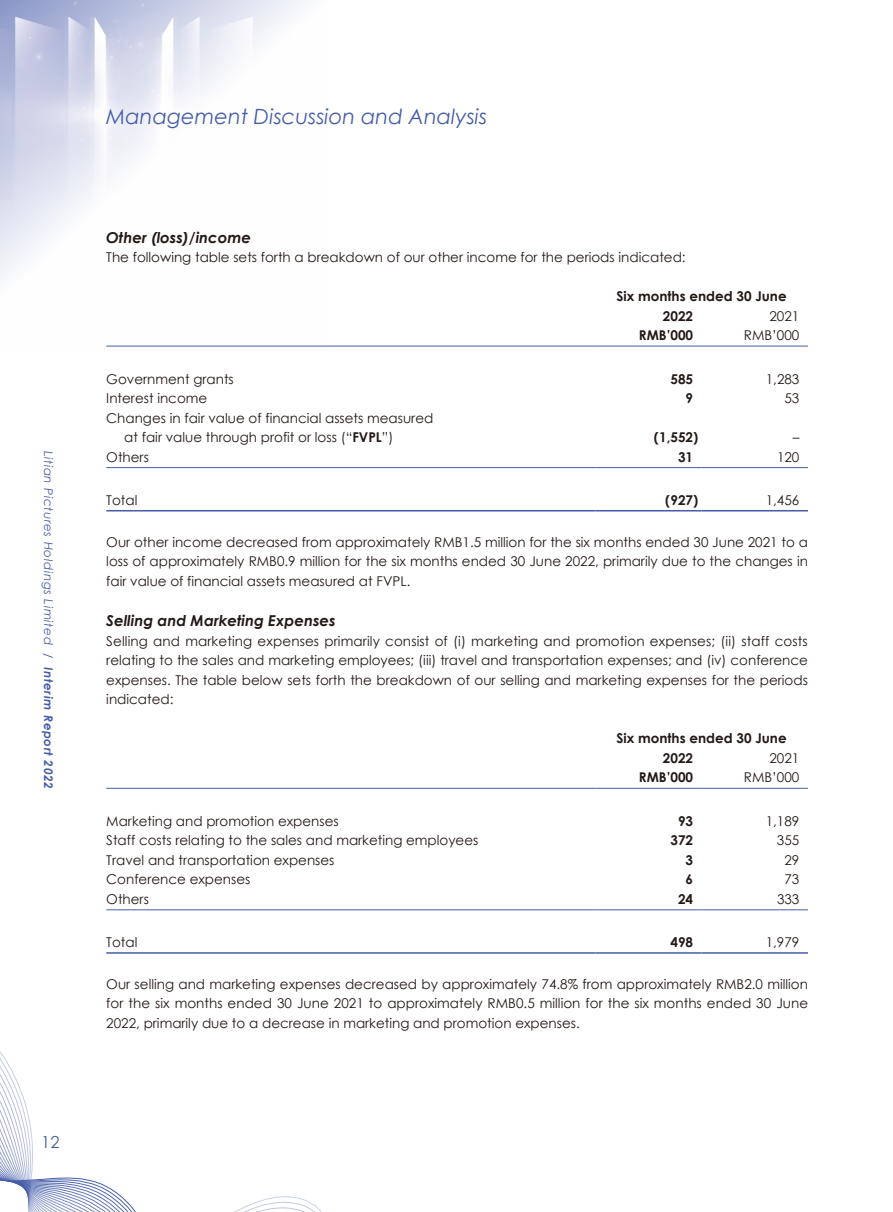
<style>
.page{position:relative;width:893px;height:1212px;background:#fff}
.page>*{position:absolute;margin:0;border:0;box-sizing:border-box;transform-origin:0 0}
.t1{font:italic 21px "Century Gothic";color:#455da9}
.t2{font:16.5px "Century Gothic";color:#455da9}
.t3{font:italic 700 15px "Century Gothic";color:#231916}
.t4{font:13.5px/19.5px "Century Gothic";color:#231916;text-align:justify}
.t5{font:700 13.5px/19.5px "Century Gothic";color:#231916}
.t6{font:italic 12px "Century Gothic";letter-spacing:.05em;color:#455da9}
.s1{font-weight:700}
</style>
<div class="page">
<svg style="left:0;top:1051px;width:322px;height:161px"></svg>
<svg style="left:0;top:0;width:399px;height:346px"></svg>
<hr style="left:106px;top:346px;width:489px;height:1px;background:#455da9">
<hr style="left:595px;top:346px;width:107px;height:1px;background:#455da9">
<hr style="left:702px;top:346px;width:106px;height:1px;background:#455da9">
<hr style="left:106px;top:467px;width:489px;height:1px;background:#455da9">
<hr style="left:595px;top:467px;width:107px;height:1px;background:#455da9">
<hr style="left:702px;top:467px;width:106px;height:1px;background:#455da9">
<hr style="left:106px;top:510px;width:489px;height:1px;background:#455da9">
<hr style="left:595px;top:510px;width:107px;height:1px;background:#455da9">
<hr style="left:702px;top:510px;width:106px;height:1px;background:#455da9">
<hr style="left:106px;top:788px;width:489px;height:1px;background:#455da9">
<hr style="left:595px;top:788px;width:107px;height:1px;background:#455da9">
<hr style="left:702px;top:788px;width:106px;height:1px;background:#455da9">
<hr style="left:106px;top:909px;width:489px;height:1px;background:#455da9">
<hr style="left:595px;top:909px;width:107px;height:1px;background:#455da9">
<hr style="left:702px;top:909px;width:106px;height:1px;background:#455da9">
<hr style="left:106px;top:952px;width:489px;height:2px;background:#455da9">
<hr style="left:595px;top:952px;width:107px;height:2px;background:#455da9">
<hr style="left:702px;top:952px;width:106px;height:2px;background:#455da9">
<p class="t6" style="left:57px;top:451px;width:340px;rotate:90deg">Litian Pictures Holdings Limited / <span class="s1">Interim Report 2022</span></p>
<p class="t2" style="left:41px;top:1130px;width:20px">12</p>
<h1 class="t1" style="left:106px;top:102px;width:382px">Management Discussion and Analysis</h1>
<p class="t3" style="left:106px;top:226px;width:146px">Other (loss)/income</p>
<p class="t4" style="left:106px;top:247px;width:581px">The following table sets forth a breakdown of our other income for the periods indicated:</p>
<p class="t5" style="left:663px;top:286px;width:125px;text-indent:-46px">Six months ended 30 June<br>2022</p>
<p class="t4" style="left:769px;top:306px;width:31px">2021</p>
<p class="t5" style="left:639px;top:325px;width:56px">RMB’000</p>
<p class="t4" style="left:744px;top:325px;width:57px">RMB’000</p>
<p class="t4" style="left:106px;top:369px;width:129px">Government grants</p>
<p class="t5" style="left:670px;top:368px;width:24px">585</p>
<p class="t4" style="left:766px;top:369px;width:35px">1,283</p>
<p class="t4" style="left:106px;top:388px;width:102px">Interest income</p>
<p class="t5" style="left:686px;top:388px;width:9px">9</p>
<p class="t4" style="left:784px;top:388px;width:16px">53</p>
<p class="t4" style="left:124px;top:408px;width:311px;text-indent:-18px">Changes in fair value of financial assets measured at fair value through profit or loss (“<span class="s1">FVPL</span>”)</p>
<p class="t5" style="left:654px;top:427px;width:46px">(1,552)</p>
<p class="t4" style="left:793px;top:427px;width:8px">–</p>
<p class="t4" style="left:106px;top:447px;width:44px">Others</p>
<p class="t5" style="left:678px;top:446px;width:17px">31</p>
<p class="t4" style="left:777px;top:447px;width:24px">120</p>
<p class="t4" style="left:106px;top:490px;width:33px">Total</p>
<p class="t5" style="left:665px;top:490px;width:34px">(927)</p>
<p class="t4" style="left:766px;top:490px;width:35px">1,456</p>
<p class="t4" style="left:106px;top:532px;width:703px">Our other income decreased from approximately RMB1.5 million for the six months ended 30 June 2021 to a loss of approximately RMB0.9 million for the six months ended 30 June 2022, primarily due to the changes in fair value of financial assets measured at FVPL.</p>
<p class="t3" style="left:106px;top:609px;width:231px">Selling and Marketing Expenses</p>
<p class="t4" style="left:106px;top:631px;width:703px">Selling and marketing expenses primarily consist of (i) marketing and promotion expenses; (ii) staff costs relating to the sales and marketing employees; (iii) travel and transportation expenses; and (iv) conference expenses. The table below sets forth the breakdown of our selling and marketing expenses for the periods indicated:</p>
<p class="t5" style="left:663px;top:728px;width:125px;text-indent:-46px">Six months ended 30 June<br>2022</p>
<p class="t4" style="left:769px;top:748px;width:31px">2021</p>
<p class="t5" style="left:639px;top:767px;width:56px">RMB’000</p>
<p class="t4" style="left:744px;top:767px;width:57px">RMB’000</p>
<p class="t4" style="left:106px;top:811px;width:234px">Marketing and promotion expenses</p>
<p class="t5" style="left:678px;top:810px;width:17px">93</p>
<p class="t4" style="left:766px;top:811px;width:35px">1,189</p>
<p class="t4" style="left:106px;top:830px;width:374px">Staff costs relating to the sales and marketing employees</p>
<p class="t5" style="left:670px;top:830px;width:24px">372</p>
<p class="t4" style="left:777px;top:830px;width:24px">355</p>
<p class="t4" style="left:106px;top:850px;width:230px">Travel and transportation expenses</p>
<p class="t5" style="left:686px;top:849px;width:9px">3</p>
<p class="t4" style="left:784px;top:850px;width:16px">29</p>
<p class="t4" style="left:106px;top:869px;width:146px">Conference expenses</p>
<p class="t5" style="left:686px;top:869px;width:9px">6</p>
<p class="t4" style="left:784px;top:869px;width:16px">73</p>
<p class="t4" style="left:106px;top:889px;width:44px">Others</p>
<p class="t5" style="left:678px;top:888px;width:17px">24</p>
<p class="t4" style="left:777px;top:889px;width:24px">333</p>
<p class="t4" style="left:106px;top:932px;width:33px">Total</p>
<p class="t5" style="left:670px;top:932px;width:24px">498</p>
<p class="t4" style="left:766px;top:932px;width:35px">1,979</p>
<p class="t4" style="left:106px;top:974px;width:703px">Our selling and marketing expenses decreased by approximately 74.8% from approximately RMB2.0 million for the six months ended 30 June 2021 to approximately RMB0.5 million for the six months ended 30 June 2022, primarily due to a decrease in marketing and promotion expenses.</p>
</div>
